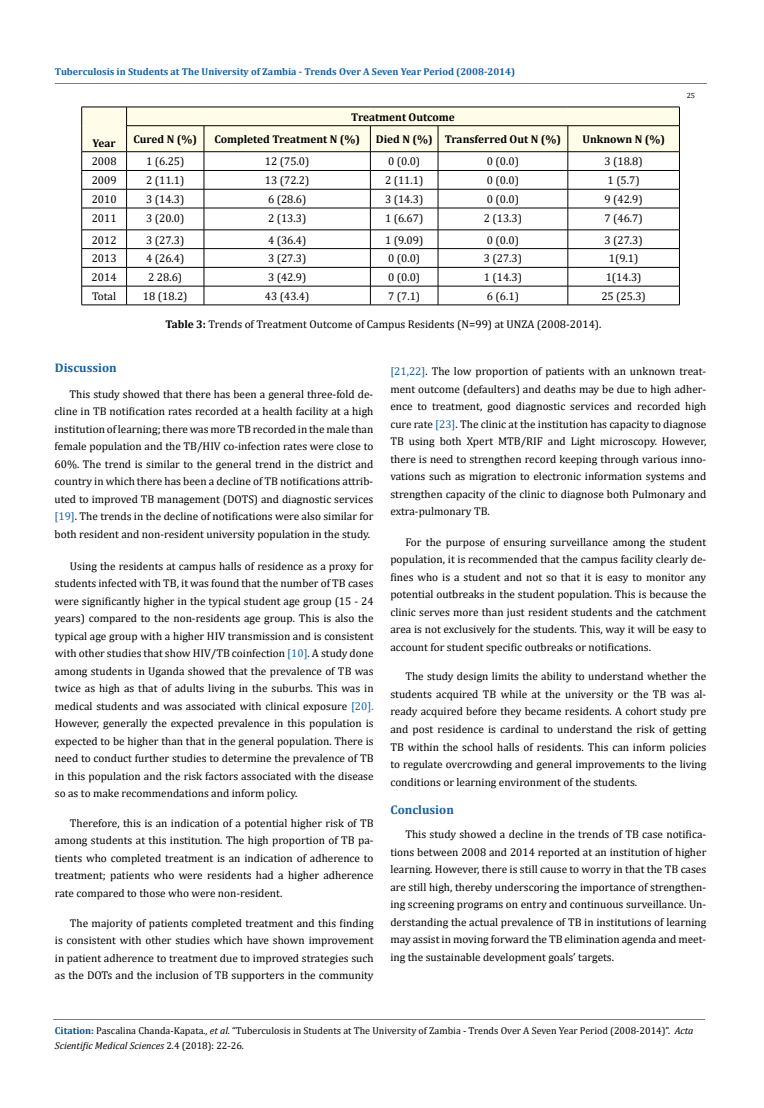
<style>
.page{position:relative;width:764px;height:1108px;background:#fff}
.page>*{position:absolute;margin:0;border:0;box-sizing:border-box;transform-origin:0 0}
.t1{font:700 12.5px "Cambria";color:#1560a6}
.t2{font:11.25px/17.5px "Cambria";color:#000;text-align:justify}
.t3{font:700 11.25px "Cambria";color:#000}
.t4{font:10px/15px "Cambria";color:#000}
.t5{font:700 10px "Cambria";color:#1560a6}
.t6{font:7.5px "Cambria";color:#000}
.s1{font-weight:700}
.s2{color:#1560a6}
.s3{font-weight:700;color:#035089}
.s4{font-style:italic}
</style>
<div class="page">
<hr style="left:55px;top:83px;width:651px;height:1px;background:#e05d1a">
<svg style="left:81px;top:107px;width:599px;height:198px"></svg>
<hr style="left:82px;top:305px;width:45px;height:1px;background:#000">
<hr style="left:127px;top:305px;width:77px;height:1px;background:#000">
<hr style="left:204px;top:305px;width:166px;height:1px;background:#000">
<hr style="left:370px;top:305px;width:68px;height:1px;background:#000">
<hr style="left:438px;top:305px;width:130px;height:1px;background:#000">
<hr style="left:568px;top:305px;width:111px;height:1px;background:#000">
<hr style="left:54px;top:1019px;width:651px;height:1px;background:#e05d1a">
<p class="t5" style="left:55px;top:64px;width:462px">Tuberculosis in Students at The University of Zambia - Trends Over A Seven Year Period (2008-2014)</p>
<p class="t3" style="left:93px;top:135px;width:24px">Year</p>
<p class="t3" style="left:351px;top:109px;width:105px">Treatment Outcome</p>
<p class="t3" style="left:133px;top:131px;width:65px">Cured N (%)</p>
<p class="t3" style="left:214px;top:131px;width:147px">Completed Treatment N (%)</p>
<p class="t3" style="left:376px;top:131px;width:187px">Died N (%) Transferred Out N (%)</p>
<p class="t3" style="left:582px;top:131px;width:84px">Unknown N (%)</p>
<p class="t2" style="left:92px;top:153px;width:26px">2008</p>
<p class="t2" style="left:146px;top:153px;width:40px">1 (6.25)</p>
<p class="t2" style="left:265px;top:153px;width:46px">12 (75.0)</p>
<p class="t2" style="left:388px;top:153px;width:34px">0 (0.0)</p>
<p class="t2" style="left:487px;top:153px;width:34px">0 (0.0)</p>
<p class="t2" style="left:604px;top:153px;width:40px">3 (18.8)</p>
<p class="t2" style="left:92px;top:172px;width:26px">2009</p>
<p class="t2" style="left:146px;top:172px;width:40px">2 (11.1)</p>
<p class="t2" style="left:265px;top:172px;width:46px">13 (72.2)</p>
<p class="t2" style="left:385px;top:172px;width:40px">2 (11.1)</p>
<p class="t2" style="left:487px;top:172px;width:34px">0 (0.0)</p>
<p class="t2" style="left:607px;top:172px;width:34px">1 (5.7)</p>
<p class="t2" style="left:92px;top:190px;width:26px">2010</p>
<p class="t2" style="left:146px;top:190px;width:40px">3 (14.3)</p>
<p class="t2" style="left:268px;top:190px;width:40px">6 (28.6)</p>
<p class="t2" style="left:385px;top:190px;width:40px">3 (14.3)</p>
<p class="t2" style="left:487px;top:190px;width:34px">0 (0.0)</p>
<p class="t2" style="left:604px;top:190px;width:40px">9 (42.9)</p>
<p class="t2" style="left:92px;top:209px;width:26px">2011</p>
<p class="t2" style="left:146px;top:209px;width:40px">3 (20.0)</p>
<p class="t2" style="left:268px;top:209px;width:40px">2 (13.3)</p>
<p class="t2" style="left:385px;top:209px;width:40px">1 (6.67)</p>
<p class="t2" style="left:484px;top:209px;width:40px">2 (13.3)</p>
<p class="t2" style="left:604px;top:209px;width:40px">7 (46.7)</p>
<p class="t2" style="left:92px;top:231px;width:26px">2012</p>
<p class="t2" style="left:146px;top:231px;width:40px">3 (27.3)</p>
<p class="t2" style="left:268px;top:231px;width:40px">4 (36.4)</p>
<p class="t2" style="left:385px;top:231px;width:40px">1 (9.09)</p>
<p class="t2" style="left:487px;top:231px;width:34px">0 (0.0)</p>
<p class="t2" style="left:604px;top:231px;width:40px">3 (27.3)</p>
<p class="t2" style="left:92px;top:250px;width:26px">2013</p>
<p class="t2" style="left:146px;top:250px;width:40px">4 (26.4)</p>
<p class="t2" style="left:268px;top:250px;width:40px">3 (27.3)</p>
<p class="t2" style="left:388px;top:250px;width:34px">0 (0.0)</p>
<p class="t2" style="left:484px;top:250px;width:40px">3 (27.3)</p>
<p class="t2" style="left:609px;top:250px;width:31px">1(9.1)</p>
<p class="t2" style="left:92px;top:268px;width:26px">2014</p>
<p class="t2" style="left:148px;top:268px;width:36px">2 28.6)</p>
<p class="t2" style="left:268px;top:268px;width:40px">3 (42.9)</p>
<p class="t2" style="left:388px;top:268px;width:34px">0 (0.0)</p>
<p class="t2" style="left:484px;top:268px;width:40px">1 (14.3)</p>
<p class="t2" style="left:606px;top:268px;width:37px">1(14.3)</p>
<p class="t2" style="left:92px;top:287px;width:26px">Total</p>
<p class="t2" style="left:143px;top:287px;width:46px">18 (18.2)</p>
<p class="t2" style="left:265px;top:287px;width:46px">43 (43.4)</p>
<p class="t2" style="left:388px;top:287px;width:34px">7 (7.1)</p>
<p class="t2" style="left:487px;top:287px;width:34px">6 (6.1)</p>
<p class="t2" style="left:601px;top:287px;width:46px">25 (25.3)</p>
<p class="t2" style="left:165px;top:315px;width:437px"><span class="s1">Table 3:</span> Trends of Treatment Outcome of Campus Residents (N=99) at UNZA (2008-2014).</p>
<p class="t6" style="left:687px;top:91px;width:10px">25</p>
<p class="t1" style="left:55px;top:358px;width:63px">Discussion</p>
<p class="t2" style="left:55px;top:385px;width:320px;text-indent:15px">This study showed that there has been a general three-fold de&shy;cline in TB notification rates recorded at a health facility at a high institution of learning; there was more TB recorded in the male than female population and the TB/HIV co-infection rates were close to 60%. The trend is similar to the general trend in the district and country in which there has been a decline of TB notifications attrib&shy;uted to improved TB management (DOTS) and diagnostic services <span class="s2">[19]</span>. The trends in the decline of notifications were also similar for both resident and non-resident university population in the study.</p>
<p class="t2" style="left:55px;top:557px;width:320px;text-indent:15px">Using the residents at campus halls of residence as a proxy for students infected with TB, it was found that the number of TB cases were significantly higher in the typical student age group (15 - 24 years) compared to the non-residents age group. This is also the typical age group with a higher HIV transmission and is consistent with other studies that show HIV/TB coinfection <span class="s2">[10]</span>. A study done among students in Uganda showed that the prevalence of TB was twice as high as that of adults living in the suburbs. This was in medical students and was associated with clinical exposure <span class="s2">[20].<br></span>However, generally the expected prevalence in this population is expected to be higher than that in the general population. There is need to conduct further studies to determine the prevalence of TB in this population and the risk factors associated with the disease so as to make recommendations and inform policy.</p>
<p class="t2" style="left:55px;top:814px;width:320px;text-indent:15px">Therefore, this is an indication of a potential higher risk of TB among students at this institution. The high proportion of TB pa&shy;tients who completed treatment is an indication of adherence to treatment; patients who were residents had a higher adherence rate compared to those who were non-resident.</p>
<p class="t2" style="left:55px;top:914px;width:320px;text-indent:15px">The majority of patients completed treatment and this finding is consistent with other studies which have shown improvement in patient adherence to treatment due to improved strategies such as the DOTs and the inclusion of TB supporters in the community</p>
<p class="t2" style="left:390px;top:362px;width:317px"><span class="s2">[21,22]</span>. The low proportion of patients with an unknown treat&shy;ment outcome (defaulters) and deaths may be due to high adher&shy;ence to treatment, good diagnostic services and recorded high cure rate <span class="s2">[23]</span>. The clinic at the institution has capacity to diagnose TB using both Xpert MTB/RIF and Light microscopy. However, there is need to strengthen record keeping through various inno&shy;vations such as migration to electronic information systems and strengthen capacity of the clinic to diagnose both Pulmonary and extra-pulmonary TB.</p>
<p class="t2" style="left:390px;top:533px;width:317px;text-indent:15px">For the purpose of ensuring surveillance among the student population, it is recommended that the campus facility clearly de&shy;fines who is a student and not so that it is easy to monitor any potential outbreaks in the student population. This is because the clinic serves more than just resident students and the catchment area is not exclusively for the students. This, way it will be easy to account for student specific outbreaks or notifications.</p>
<p class="t2" style="left:390px;top:668px;width:317px;text-indent:15px">The study design limits the ability to understand whether the students acquired TB while at the university or the TB was al&shy;ready acquired before they became residents. A cohort study pre and post residence is cardinal to understand the risk of getting TB within the school halls of residents. This can inform policies to regulate overcrowding and general improvements to the living conditions or learning environment of the students.</p>
<p class="t1" style="left:391px;top:801px;width:65px">Conclusion</p>
<p class="t2" style="left:390px;top:825px;width:317px;text-indent:15px">This study showed a decline in the trends of TB case notifica&shy;tions between 2008 and 2014 reported at an institution of higher learning. However, there is still cause to worry in that the TB cases are still high, thereby underscoring the importance of strengthen&shy;ing screening programs on entry and continuous surveillance. Un&shy;derstanding the actual prevalence of TB in institutions of learning may assist in moving forward the TB elimination agenda and meet&shy;ing the sustainable development goals’ targets.</p>
<p class="t4" style="left:55px;top:1023px;width:640px"><span class="s3">Citation:</span> Pascalina Chanda-Kapata<span class="s4">., et al.</span> “Tuberculosis in Students at The University of Zambia - Trends Over A Seven Year Period (2008-2014)”. <span class="s4">Acta<br>Scientific Medical Sciences</span> 2.4 (2018): 22-26.</p>
</div>
